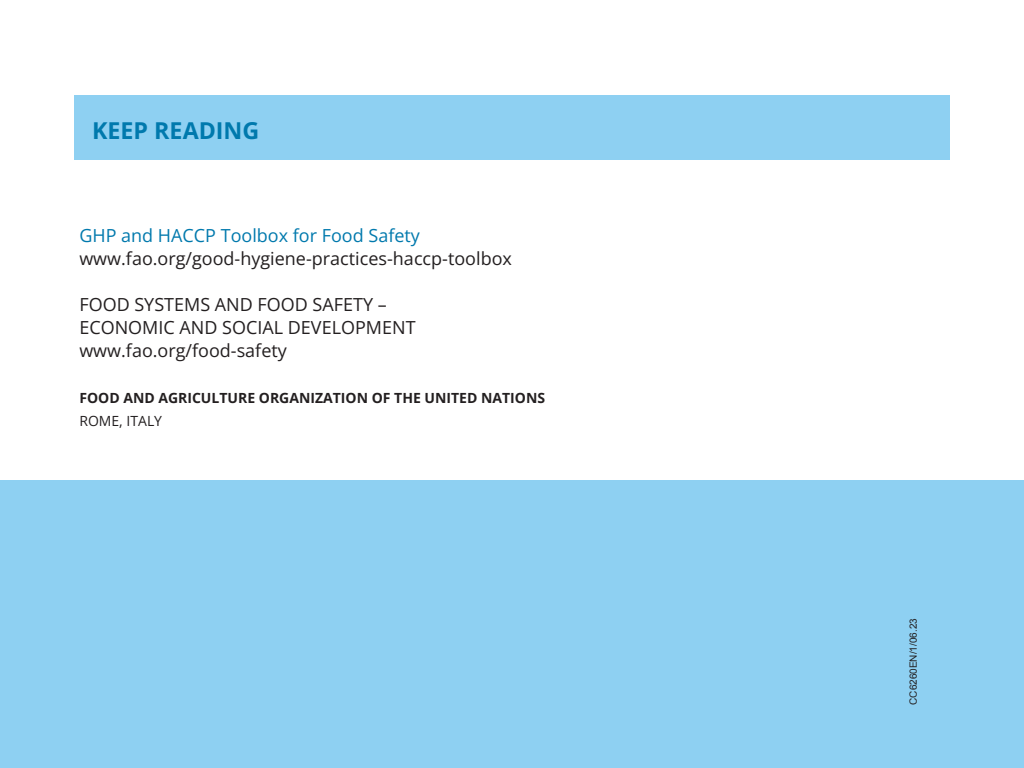
<style>
.page{position:relative;width:1024px;height:768px;background:#fff}
.page>*{position:absolute;margin:0;border:0;box-sizing:border-box;transform-origin:0 0}
.t1{font:700 23.3px "Open Sans";color:#0079ad}
.t2{font:18px "Open Sans";color:#231f20}
.t3{font:18px "Open Sans";color:#0079ad}
.t4{font:700 14px "Open Sans";color:#231f20}
.t5{font:14px "Open Sans";color:#231f20}
.t6{font:10px "Arial";color:#231f20}
</style>
<div class="page">
<div style="left:0;top:480px;width:1024px;height:288px;background:#8ed0f2"></div>
<div style="left:74px;top:95px;width:876px;height:65px;background:#8ed0f2"></div>
<p class="t1" style="left:92px;top:115px;width:169px">KEEP READING</p>
<p class="t3" style="left:79px;top:223px;width:342px">GHP and HACCP Toolbox for Food Safety</p>
<p class="t2" style="left:79px;top:246px;width:434px">www.fao.org/good-hygiene-practices-haccp-toolbox</p>
<p class="t2" style="left:79px;top:292px;width:309px">FOOD SYSTEMS AND FOOD SAFETY –</p>
<p class="t2" style="left:79px;top:315px;width:338px">ECONOMIC AND SOCIAL DEVELOPMENT</p>
<p class="t2" style="left:79px;top:338px;width:209px">www.fao.org/food-safety</p>
<p class="t4" style="left:79px;top:389px;width:467px">FOOD AND AGRICULTURE ORGANIZATION OF THE UNITED NATIONS</p>
<p class="t5" style="left:79px;top:412px;width:84px">ROME, ITALY</p>
<p class="t6" style="left:907px;top:705px;width:88px;rotate:-90deg">CC6260EN/1/06.23</p>
</div>
